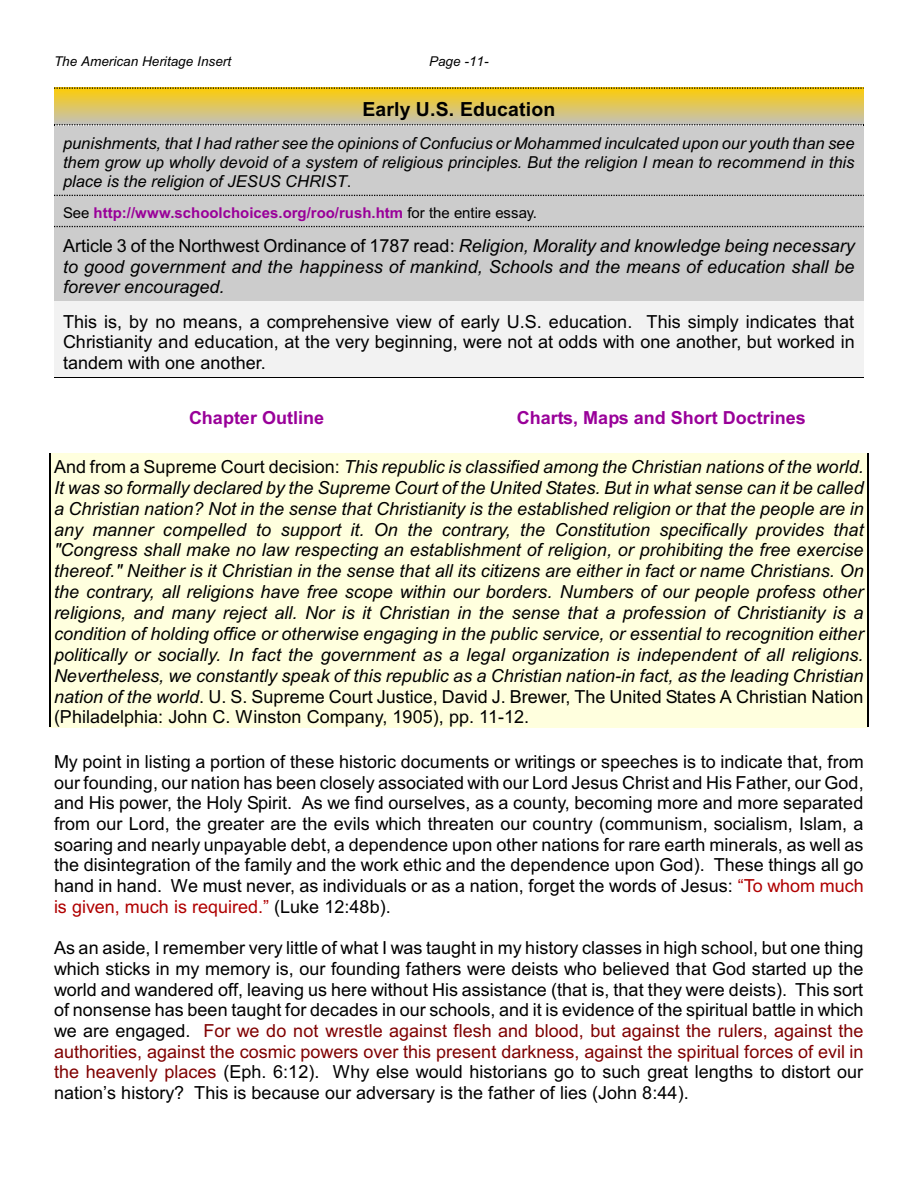
<style>
.page{position:relative;width:918px;height:1188px;background:#fff}
.page>*{position:absolute;margin:0;border:0;box-sizing:border-box;transform-origin:0 0}
.t1{font:700 19.5px "Arial";letter-spacing:.01em;color:#000}
.t2{font:18px/20.7px "Arial";color:#000;text-align:justify}
.t3{font:italic 18px/20.9px "Arial";color:#000;text-align:justify}
.t4{font:700 18px "Arial";color:#909}
.t5{font:italic 16.5px/19px "Arial";color:#000;text-align:justify}
.t6{font:700 15px "Arial";color:#909}
.t7{font:italic 13.5px "Arial";color:#000}
.s1{font-style:normal}
.s2{font-weight:400;color:#000}
.s3{color:#b00000}
.s4{color:#800000}
</style>
<div class="page">
<img style="left:54px;top:89px;width:810px;height:35px">
<svg style="left:54px;top:87px;width:810px;height:2px;background:#ac8a01"></svg>
<svg style="left:54px;top:124px;width:810px;height:1px"></svg>
<div style="left:54px;top:126px;width:810px;height:69px;background:#ccc"></div>
<div style="left:54px;top:195px;width:810px;height:31px;background:#ccc"></div>
<svg style="left:54px;top:195px;width:810px;height:1px"></svg>
<div style="left:54px;top:226px;width:810px;height:76px;background:#ccc"></div>
<svg style="left:54px;top:226px;width:810px;height:1px"></svg>
<div style="left:54px;top:302px;width:810px;height:75px;background:#f2f2f2"></div>
<div style="left:50px;top:453px;width:818px;height:274px;background:#ffffde"></div>
<hr style="left:50px;top:453px;width:1px;height:274px;background:#000">
<hr style="left:867px;top:453px;width:1px;height:274px;background:#000">
<p class="t7" style="left:54px;top:57px;width:179px">The American Heritage Insert</p>
<p class="t7" style="left:429px;top:57px;width:61px">Page -11-</p>
<p class="t1" style="left:362px;top:101px;width:194px">Early U.S. Education</p>
<p class="t5" style="left:63px;top:135px;width:793px">punishments, that I had rather see the opinions of Confucius or Mohammed inculcated upon our youth than see them grow up wholly devoid of a system of religious principles. But the religion I mean to recommend in this place is the religion of JESUS CHRIST<span class="s1">.</span></p>
<p class="t6" style="left:63px;top:207px;width:476px"><span class="s2">See</span> http://www.schoolchoices.org/roo/rush.htm <span class="s2">for the entire essay.</span></p>
<p class="t3" style="left:63px;top:237px;width:793px"><span class="s1">Article 3 of the Northwest Ordinance of 1787 read:</span> Religion, Morality and knowledge being necessary to good government and the happiness of mankind, Schools and the means of education shall be forever encouraged.</p>
<p class="t2" style="left:63px;top:313px;width:793px">This is, by no means, a comprehensive view of early U.S. education. This simply indicates that Christianity and education, at the very beginning, were not at odds with one another, but worked in tandem with one another.</p>
<p class="t4" style="left:189px;top:411px;width:137px">Chapter Outline</p>
<p class="t4" style="left:517px;top:411px;width:291px">Charts, Maps and Short Doctrines</p>
<p class="t3" style="left:54px;top:458px;width:811px"><span class="s1">And from a Supreme Court decision:</span> This republic is classified among the Christian nations of the world.<br>It was so formally declared by the Supreme Court of the United States. But in what sense can it be called a Christian nation? Not in the sense that Christianity is the established religion or that the people are in any manner compelled to support it. On the contrary, the Constitution specifically provides that "Congress shall make no law respecting an establishment of religion, or prohibiting the free exercise thereof." Neither is it Christian in the sense that all its citizens are either in fact or name Christians. On the contrary, all religions have free scope within our borders. Numbers of our people profess other religions, and many reject all. Nor is it Christian in the sense that a profession of Christianity is a condition of holding office or otherwise engaging in the public service, or essential to recognition either politically or socially. In fact the government as a legal organization is independent of all religions.<br>Nevertheless, we constantly speak of this republic as a Christian nation-in fact, as the leading Christian nation of the world<span class="s1">. U. S. Supreme Court Justice, David J. Brewer, The United States A Christian Nation (Philadelphia: John C. Winston Company, 1905), pp. 11-12.</span></p>
<p class="t2" style="left:54px;top:753px;width:811px">My point in listing a portion of these historic documents or writings or speeches is to indicate that, from our founding, our nation has been closely associated with our Lord Jesus Christ and His Father, our God, and His power, the Holy Spirit. As we find ourselves, as a county, becoming more and more separated from our Lord, the greater are the evils which threaten our country (communism, socialism, Islam, a soaring and nearly unpayable debt, a dependence upon other nations for rare earth minerals, as well as the disintegration of the family and the work ethic and the dependence upon God). These things all go hand in hand. We must never, as individuals or as a nation, forget the words of Jesus: <span class="s3">“To whom much is given, much is required.”</span> (Luke 12:48b).</p>
<p class="t2" style="left:54px;top:939px;width:811px">As an aside, I remember very little of what I was taught in my history classes in high school, but one thing which sticks in my memory is, our founding fathers were deists who believed that God started up the world and wandered off, leaving us here without His assistance (that is, that they were deists). This sort of nonsense has been taught for decades in our schools, and it is evidence of the spiritual battle in which we are engaged. <span class="s4">For we do not wrestle against flesh and blood, but against the rulers, against the authorities, against the cosmic powers over this present darkness, against the spiritual forces of evil in the heavenly places</span> (Eph. 6:12). Why else would historians go to such great lengths to distort our nation’s history? This is because our adversary is the father of lies (John 8:44).</p>
</div>
